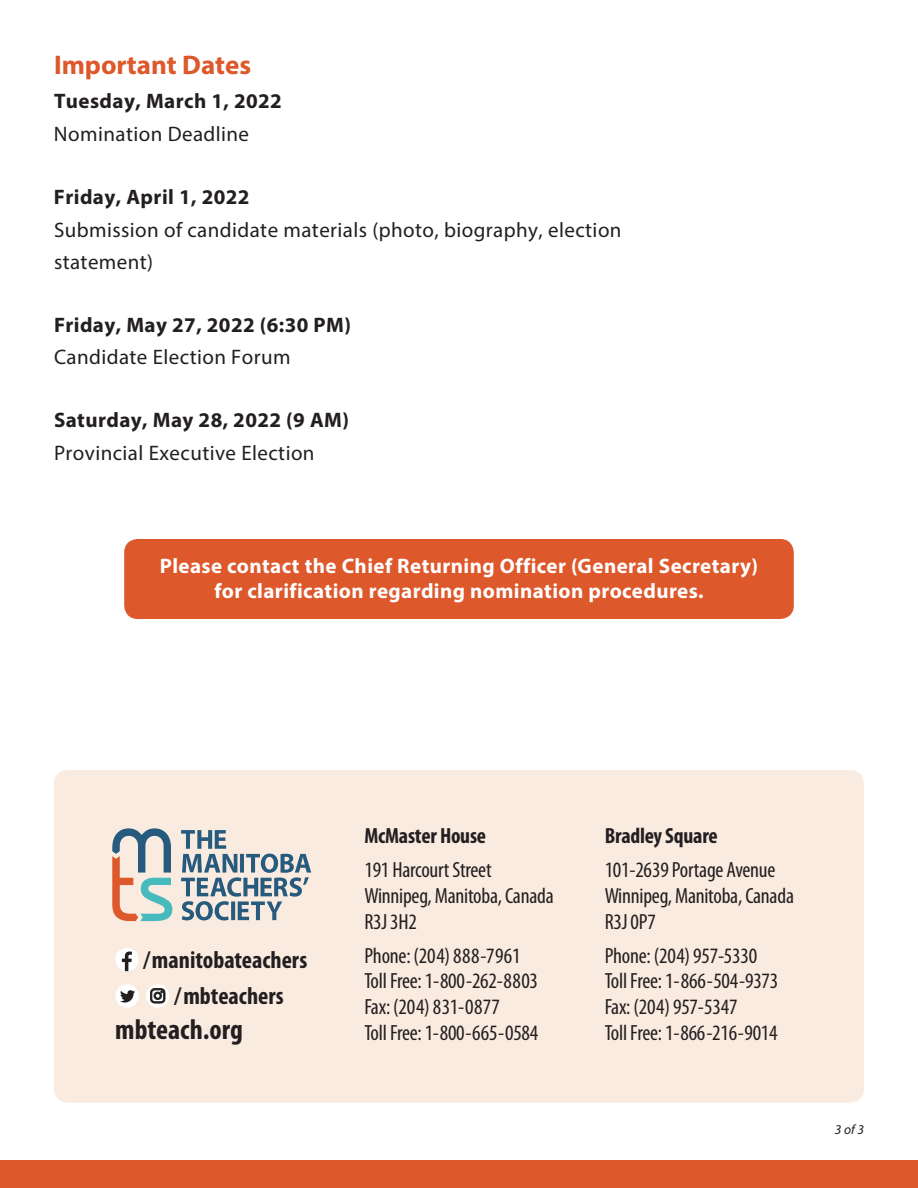
<style>
.page{position:relative;width:918px;height:1188px;background:#fff}
.page>*{position:absolute;margin:0;border:0;box-sizing:border-box;transform-origin:0 0}
.t1{font:700 condensed 28.65px "Myriad Pro";color:#231f20}
.t2{font:700 27px "Myriad Pro";color:#dd582b}
.t3{font:700 condensed 24.45px "Myriad Pro";color:#231f20}
.t4{font:condensed 22.05px/25.7px "Myriad Pro";letter-spacing:-.01em;color:#231f20}
.t5{font:700 condensed 22.05px "Myriad Pro";letter-spacing:-.01em;color:#231f20}
.t6{font:21px/32.5px "Myriad Pro";letter-spacing:.02em;color:#231f20}
.t7{font:700 21px/25.2px "Myriad Pro";letter-spacing:.02em;color:#fff;text-align:center}
.t8{font:700 21px/33px "Myriad Pro";letter-spacing:.02em;color:#231f20}
.t9{font:italic 13.5px "Myriad Pro";color:#231f20}
.s1{font-weight:400}
.s2{font-weight:700}
</style>
<div class="page">
<div style="left:124px;top:539px;width:670px;height:80px;background:#dd582b;border-radius:14px"></div>
<div style="left:0;top:1160px;width:918px;height:28px;background:#dd582b"></div>
<div style="left:54px;top:770px;width:810px;height:333px;background:#faebe0;border-radius:14px"></div>
<div style="left:115px;top:948px;width:24px;height:23px;background:#fff;border-radius:50%"></div>
<svg style="left:122px;top:952px;width:10px;height:19px"></svg>
<div style="left:115px;top:984px;width:24px;height:24px;background:#fff;border-radius:50%"></div>
<svg style="left:120px;top:990px;width:15px;height:13px"></svg>
<svg style="left:146px;top:984px;width:23px;height:24px"></svg>
<svg style="left:150px;top:988px;width:15px;height:15px"></svg>
<svg style="left:112px;top:828px;width:60px;height:93px"></svg>
<svg style="left:181px;top:830px;width:130px;height:90px"></svg>
<p class="t2" style="left:54px;top:48px;width:199px">Important Dates</p>
<p class="t8" style="left:54px;top:83px;width:229px">Tuesday, March 1, 2022<br><span class="s1">Nomination Deadline</span></p>
<p class="t6" style="left:54px;top:180px;width:569px"><span class="s2">Friday, April 1, 2022<br></span>Submission of candidate materials (photo, biography, election statement)</p>
<p class="t8" style="left:54px;top:307px;width:299px">Friday, May 27, 2022 (6:30 PM)<br><span class="s1">Candidate Election Forum</span></p>
<p class="t6" style="left:54px;top:403px;width:296px;line-height:33px"><span class="s2">Saturday, May 28, 2022 (9 AM)<br></span>Provincial Executive Election</p>
<p class="t7" style="left:160px;top:552px;width:600px">Please contact the Chief Returning Officer (General Secretary) for clarification regarding nomination procedures.</p>
<p class="t5" style="left:605px;top:822px;width:115px">Bradley Square</p>
<p class="t4" style="left:605px;top:857px;width:191px">101-2639 Portage Avenue<br>Winnipeg, Manitoba, Canada<br>R3J 0P7</p>
<p class="t4" style="left:605px;top:942px;width:175px">Phone: (204) 957-5330<br>Toll Free: 1-866-504-9373<br>Fax: (204) 957-5347</p>
<p class="t5" style="left:364px;top:822px;width:123px">McMaster House</p>
<p class="t4" style="left:364px;top:857px;width:191px">191 Harcourt Street<br>Winnipeg, Manitoba, Canada<br>R3J 3H2</p>
<p class="t4" style="left:364px;top:942px;width:175px">Phone: (204) 888-7961<br>Toll Free: 1-800-262-8803<br>Fax: (204) 831-0877<br>Toll Free: 1-800-665-0584</p>
<p class="t3" style="left:143px;top:945px;width:165px">/manitobateachers</p>
<p class="t3" style="left:175px;top:981px;width:111px">/mbteachers</p>
<p class="t1" style="left:115px;top:1012px;width:129px">mbteach.org</p>
<p class="t4" style="left:605px;top:1019px;width:175px">Toll Free: 1-866-216-9014</p>
<p class="t9" style="left:835px;top:1121px;width:31px">3 of 3</p>
</div>
